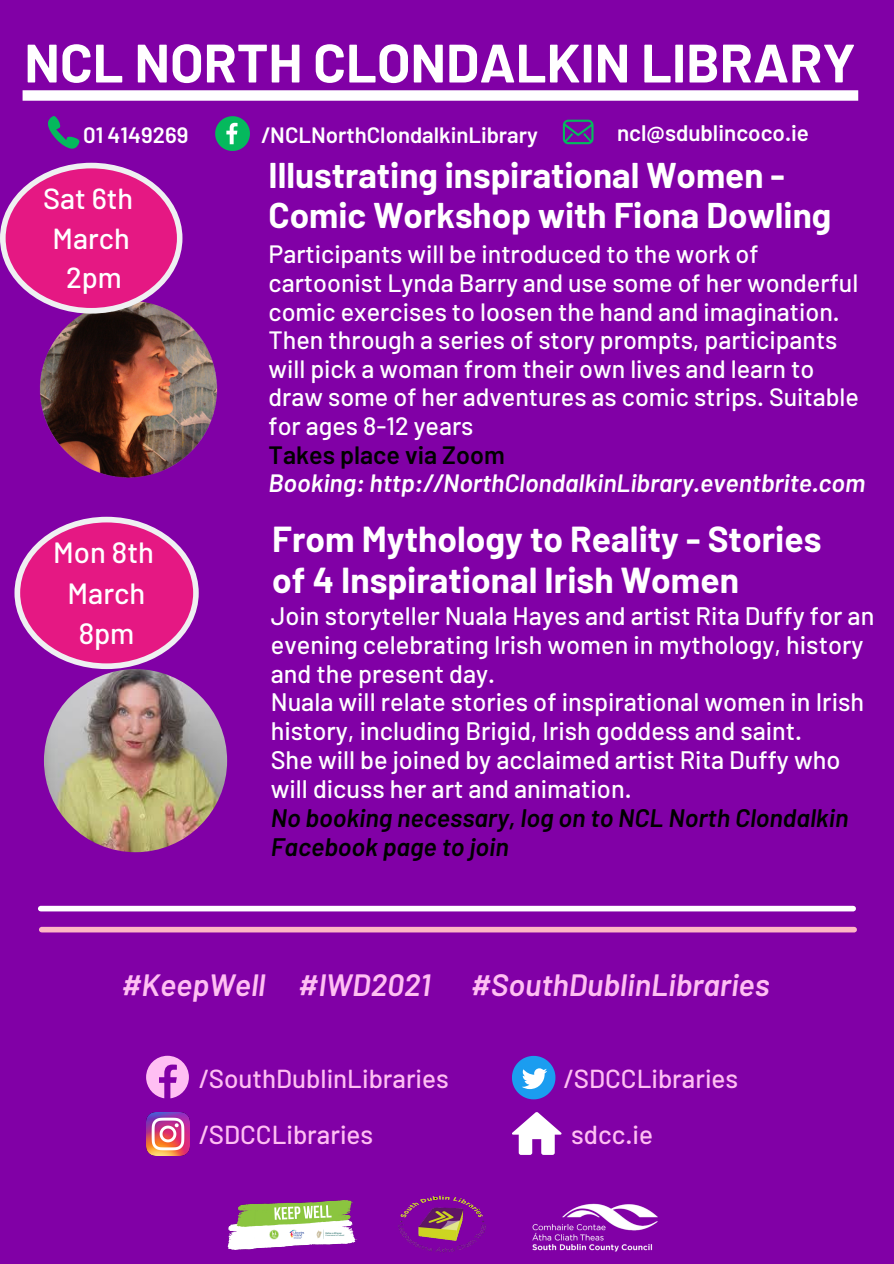
<style>
.page{position:relative;width:894px;height:1264px;background:#fff}
.page>*{position:absolute;margin:0;border:0;box-sizing:border-box;transform-origin:0 0}
.t1{font:700 54px "Barlow";color:#fff}
.t2{font:700 35.25px/40.3px "Barlow";color:#fff}
.t3{font:700 34.95px/39.9px "Barlow";color:#fff}
.t4{font:italic 600 30.75px "Barlow";color:#ffbff3}
.t5{font:500 29.25px "Barlow";color:#fff}
.t6{font:500 28.95px "Barlow";color:#fff}
.t7{font:500 25.95px "Barlow";color:#ffbff3}
.t8{font:500 25.2px/29px "Barlow";color:#fff}
.t9{font:italic 600 25.2px/29px "Barlow";color:#000}
.t10{font:500 25.05px/28.7px "Barlow";color:#fff}
.t11{font:italic 600 25.05px "Barlow";color:#fff}
.t12{font:600 25.05px "Barlow";color:#000}
.t13{font:600 22.35px "Barlow";color:#fff}
.t14{font:600 22.2px "Barlow";color:#fff}
</style>
<div class="page">
<div style="left:0;top:0;width:893px;height:1263px;background:#8100a6"></div>
<svg style="left:23px;top:90px;width:835px;height:11px;background:#f8f2fa"></svg>
<img style="left:39px;top:301px;width:181px;height:181px;border-radius:50%">
<svg style="left:0;top:163px;width:182px;height:150px"></svg>
<svg style="left:48px;top:116px;width:31px;height:33px"></svg>
<svg style="left:562px;top:120px;width:31px;height:24px"></svg>
<svg style="left:215px;top:116px;width:35px;height:35px"></svg>
<svg style="left:14px;top:517px;width:185px;height:152px"></svg>
<img style="left:44px;top:669px;width:183px;height:183px;border-radius:50%">
<img style="left:227px;top:1200px;width:130px;height:50px">
<img style="left:398px;top:1195px;width:88px;height:58px">
<img style="left:532px;top:1203px;width:126px;height:49px">
<svg style="left:146px;top:1055px;width:43px;height:43px"></svg>
<img style="left:146px;top:1112px;width:43px;height:43px">
<svg style="left:512px;top:1055px;width:43px;height:44px"></svg>
<svg style="left:512px;top:1112px;width:49px;height:42px"></svg>
<div style="left:41px;top:905px;width:811px;height:6px;background:#fff"></div>
<div style="left:42px;top:926px;width:811px;height:6px;background:#feb7c5"></div>
<p class="t1" style="left:24px;top:28px;width:832px">NCL NORTH CLONDALKIN LIBRARY</p>
<p class="t14" style="left:83px;top:120px;width:107px">01 4149269</p>
<p class="t14" style="left:261px;top:120px;width:278px">/NCLNorthClondalkinLibrary</p>
<p class="t13" style="left:617px;top:118px;width:193px">ncl@sdublincoco.ie</p>
<p class="t6" style="left:43px;top:180px;width:91px">Sat 6th</p>
<p class="t6" style="left:53px;top:220px;width:79px">March</p>
<p class="t6" style="left:66px;top:259px;width:57px">2pm</p>
<p class="t5" style="left:53px;top:534px;width:102px">Mon 8th</p>
<p class="t5" style="left:68px;top:574px;width:79px">March</p>
<p class="t5" style="left:79px;top:614px;width:57px">8pm</p>
<p class="t3" style="left:268px;top:154px;width:564px">Illustrating inspirational Women -<br>Comic Workshop with Fiona Dowling</p>
<p class="t10" style="left:268px;top:239px;width:591px">Participants will be introduced to the work of cartoonist Lynda Barry and use some of her wonderful comic exercises to loosen the hand and imagination.<br>Then through a series of story prompts, participants will pick a woman from their own lives and learn to draw some of her adventures as comic strips. Suitable for ages 8-12 years</p>
<p class="t12" style="left:268px;top:438px;width:238px">Takes place via Zoom</p>
<p class="t11" style="left:268px;top:467px;width:598px">Booking: http://NorthClondalkinLibrary.eventbrite.com</p>
<p class="t2" style="left:272px;top:518px;width:550px">From Mythology to Reality - Stories of 4 Inspirational Irish Women</p>
<p class="t8" style="left:271px;top:600px;width:605px">Join storyteller Nuala Hayes and artist Rita Duffy for an evening celebrating Irish women in mythology, history and the present day.</p>
<p class="t8" style="left:271px;top:687px;width:594px">Nuala will relate stories of inspirational women in Irish history, including Brigid, Irish goddess and saint.</p>
<p class="t8" style="left:271px;top:744px;width:571px">She will be joined by acclaimed artist Rita Duffy who will dicuss her art and animation.</p>
<p class="t9" style="left:271px;top:802px;width:579px">No booking necessary, log on to NCL North Clondalkin<br>Facebook page to join</p>
<p class="t4" style="left:121px;top:965px;width:146px">#KeepWell</p>
<p class="t4" style="left:298px;top:964px;width:134px">#IWD2021</p>
<p class="t4" style="left:470px;top:964px;width:300px">#SouthDublinLibraries</p>
<p class="t7" style="left:199px;top:1061px;width:251px">/SouthDublinLibraries</p>
<p class="t7" style="left:199px;top:1118px;width:176px">/SDCCLibraries</p>
<p class="t7" style="left:563px;top:1062px;width:176px">/SDCCLibraries</p>
<p class="t7" style="left:571px;top:1118px;width:83px">sdcc.ie</p>
</div>
